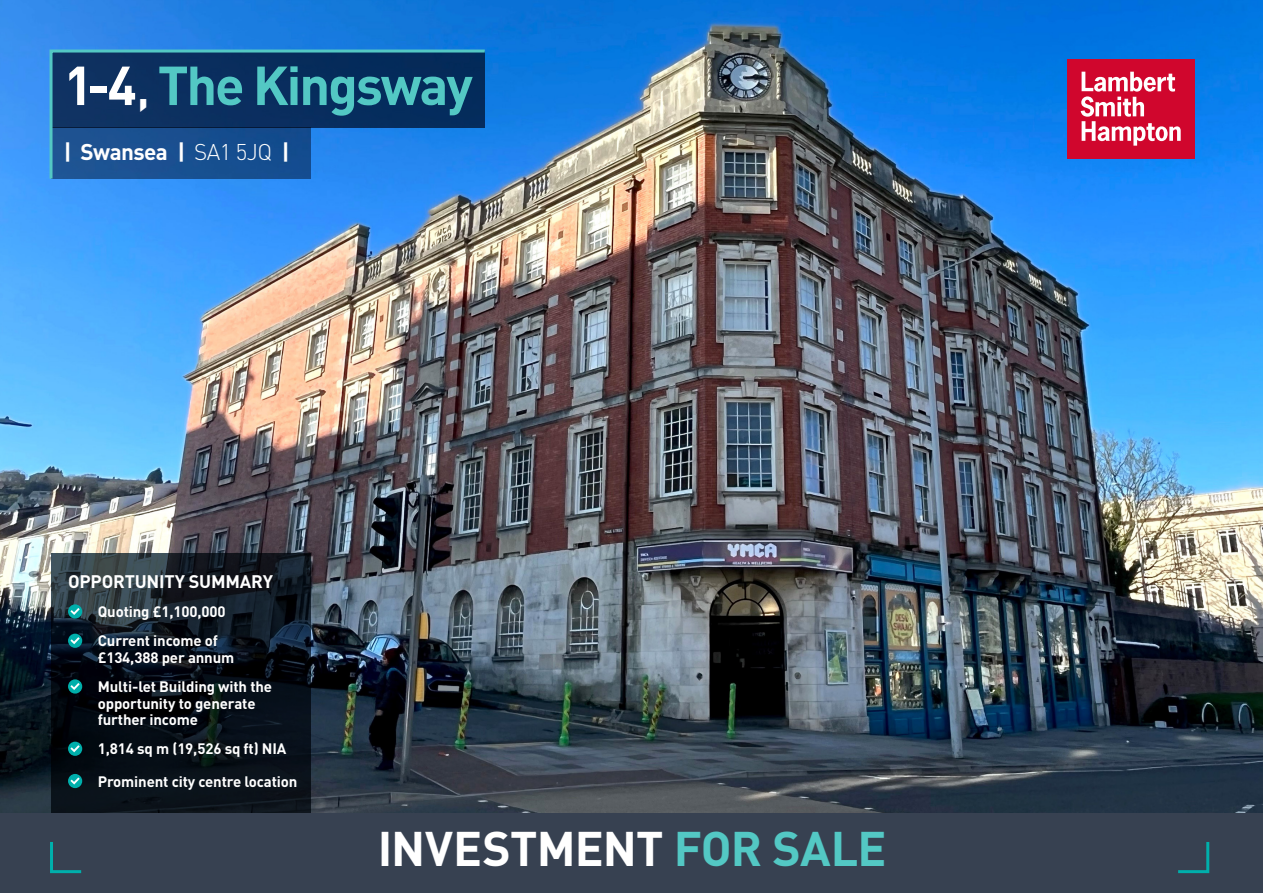
<style>
.page{position:relative;width:1263px;height:893px;background:#fff}
.page>*{position:absolute;margin:0;border:0;box-sizing:border-box;transform-origin:0 0}
.t1{font:700 54px "DIN Pro";letter-spacing:-.04em;color:#53c8c4}
.t2{font:700 48px "DIN Pro";letter-spacing:-.015em;color:#fff}
.t3{font:700 22.5px "DIN Pro";letter-spacing:-.025em;color:#fff}
.t4{font:700 18px "DIN Pro";letter-spacing:-.01em;color:#fff}
.t5{font:700 15px/16.5px "DIN Pro";letter-spacing:-.01em;color:#fff}
.s1{color:#fff}
.s2{font-size:42px;color:#fff}
.s3{font-weight:300}
.s4{color:#53c8c4}
</style>
<div class="page">
<div style="left:0;top:787px;width:1263px;height:106px;background:#374151"></div>
<img style="left:0;top:0;width:1263px;height:812px">
<svg style="left:50px;top:842px;width:1160px;height:32px"></svg>
<div style="left:1067px;top:60px;width:128px;height:99px;background:#d0062d"></div>
<svg style="left:1081px;top:72px;width:100px;height:74px"></svg>
<svg style="left:48px;top:48px;width:440px;height:134px;background:#134a88"></svg>
<svg style="left:51px;top:553px;width:259px;height:259px;background:#0e161f"></svg>
<div style="left:68px;top:604px;width:14px;height:15px;background:#00afab;border-radius:50%"></div>
<svg style="left:70px;top:608px;width:10px;height:7px"></svg>
<div style="left:68px;top:634px;width:14px;height:14px;background:#00afab;border-radius:50%"></div>
<svg style="left:70px;top:637px;width:10px;height:7px"></svg>
<svg style="left:68px;top:679px;width:14px;height:15px"></svg>
<svg style="left:70px;top:683px;width:10px;height:7px"></svg>
<div style="left:68px;top:742px;width:14px;height:14px;background:#00afab;border-radius:50%"></div>
<svg style="left:70px;top:745px;width:10px;height:7px"></svg>
<div style="left:68px;top:774px;width:14px;height:14px;background:#00afab;border-radius:50%"></div>
<svg style="left:70px;top:777px;width:10px;height:7px"></svg>
<p class="t1" style="left:64px;top:49px;width:411px"><span class="s1">1-4</span><span class="s2">,</span> The Kingsway</p>
<p class="t3" style="left:64px;top:137px;width:227px">| Swansea | <span class="s3">SA1 5JQ</span> |</p>
<p class="t4" style="left:68px;top:569px;width:207px">OPPORTUNITY SUMMARY</p>
<p class="t5" style="left:98px;top:603px;width:129px">Quoting £1,100,000</p>
<p class="t5" style="left:98px;top:632px;width:138px">Current income of £134,388 per annum</p>
<p class="t5" style="left:98px;top:678px;width:176px">Multi-let Building with the opportunity to generate further income</p>
<p class="t5" style="left:98px;top:740px;width:190px">1,814 sq m (19,526 sq ft) NIA</p>
<p class="t5" style="left:98px;top:772px;width:201px">Prominent city centre location</p>
<p class="t2" style="left:378px;top:816px;width:510px">INVESTMENT <span class="s4">FOR SALE</span></p>
</div>
